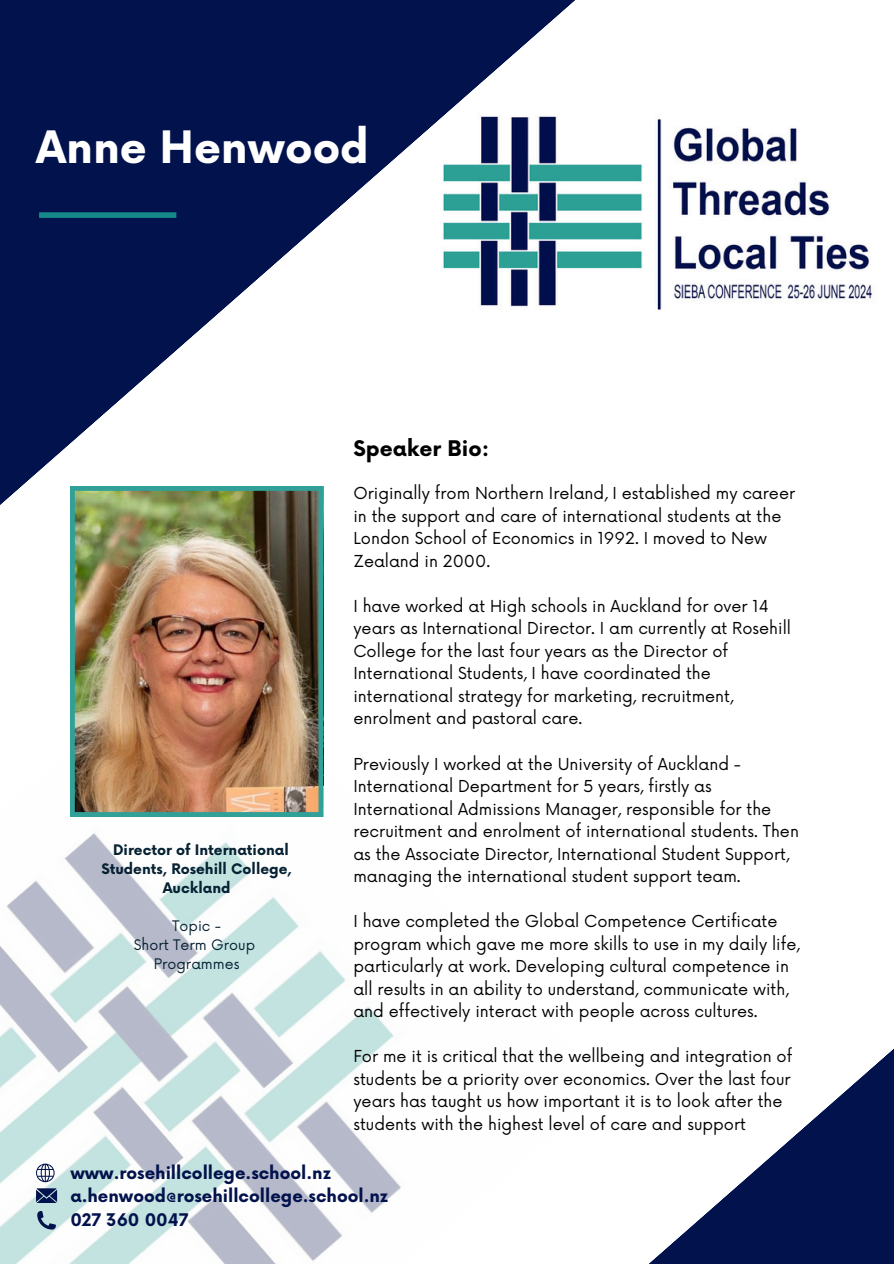
<style>
.page{position:relative;width:894px;height:1264px;background:#fff}
.page>*{position:absolute;margin:0;border:0;box-sizing:border-box;transform-origin:0 0}
.t1{font:700 43.5px "Now";color:#fff}
.t2{font:700 21px "Now";color:#000}
.t3{font:700 16.95px/23.7px "Now";color:#02124c}
.t4{font:16.05px/22.5px "Now";color:#000}
.t5{font:700 14.25px/19.2px "Now";color:#062133;text-align:center}
.t6{font:14.25px "Now";color:#062133}
</style>
<div class="page">
<img style="left:729px;top:128px;width:144px;height:173px">
<svg style="left:0;top:0;width:729px;height:631px"></svg>
<div style="left:39px;top:212px;width:137px;height:6px;background:#158a88"></div>
<img style="left:0;top:631px;width:401px;height:632px">
<svg style="left:650px;top:1049px;width:243px;height:214px"></svg>
<img style="left:70px;top:486px;width:252px;height:330px">
<svg style="left:36px;top:1188px;width:21px;height:14px"></svg>
<svg style="left:37px;top:1210px;width:19px;height:19px"></svg>
<svg style="left:36px;top:1163px;width:19px;height:19px"></svg>
<h2 class="t1" style="left:36px;top:124px;width:334px">Anne Henwood</h2>
<p class="t5" style="left:101px;top:840px;width:192px">Director of International<br>Students, Rosehill College,<br>Auckland</p>
<h4 class="t6" style="left:172px;top:918px;width:50px">Topic -</h4>
<h4 class="t6" style="left:134px;top:937px;width:123px">Short Term Group</h4>
<h4 class="t6" style="left:154px;top:956px;width:87px">Programmes</h4>
<h4 class="t2" style="left:353px;top:437px;width:137px">Speaker Bio:</h4>
<p class="t4" style="left:353px;top:483px;width:443px">Originally from Northern Ireland, I established my career in the support and care of international students at the London School of Economics in 1992. I moved to New Zealand in 2000.</p>
<h5 class="t4" style="left:353px;top:595px;width:439px">I have worked at High schools in Auckland for over 14 years as International Director. I am currently at Rosehill College for the last four years as the Director of International Students, I have coordinated the international strategy for marketing, recruitment, enrolment and pastoral care.</h5>
<p class="t4" style="left:353px;top:753px;width:447px">Previously I worked at the University of Auckland - International Department for 5 years, firstly as International Admissions Manager, responsible for the recruitment and enrolment of international students. Then as the Associate Director, International Student Support, managing the international student support team.</p>
<p class="t4" style="left:353px;top:910px;width:448px">I have completed the Global Competence Certificate program which gave me more skills to use in my daily life, particularly at work. Developing cultural competence in all results in an ability to understand, communicate with, and effectively interact with people across cultures.</p>
<p class="t4" style="left:353px;top:1045px;width:440px">For me it is critical that the wellbeing and integration of students be a priority over economics. Over the last four years has taught us how important it is to look after the students with the highest level of care and support</p>
<h4 class="t3" style="left:70px;top:1161px;width:319px">www.rosehillcollege.school.nz a.henwood@rosehillcollege.school.nz<br>027 360 0047</h4>
</div>
